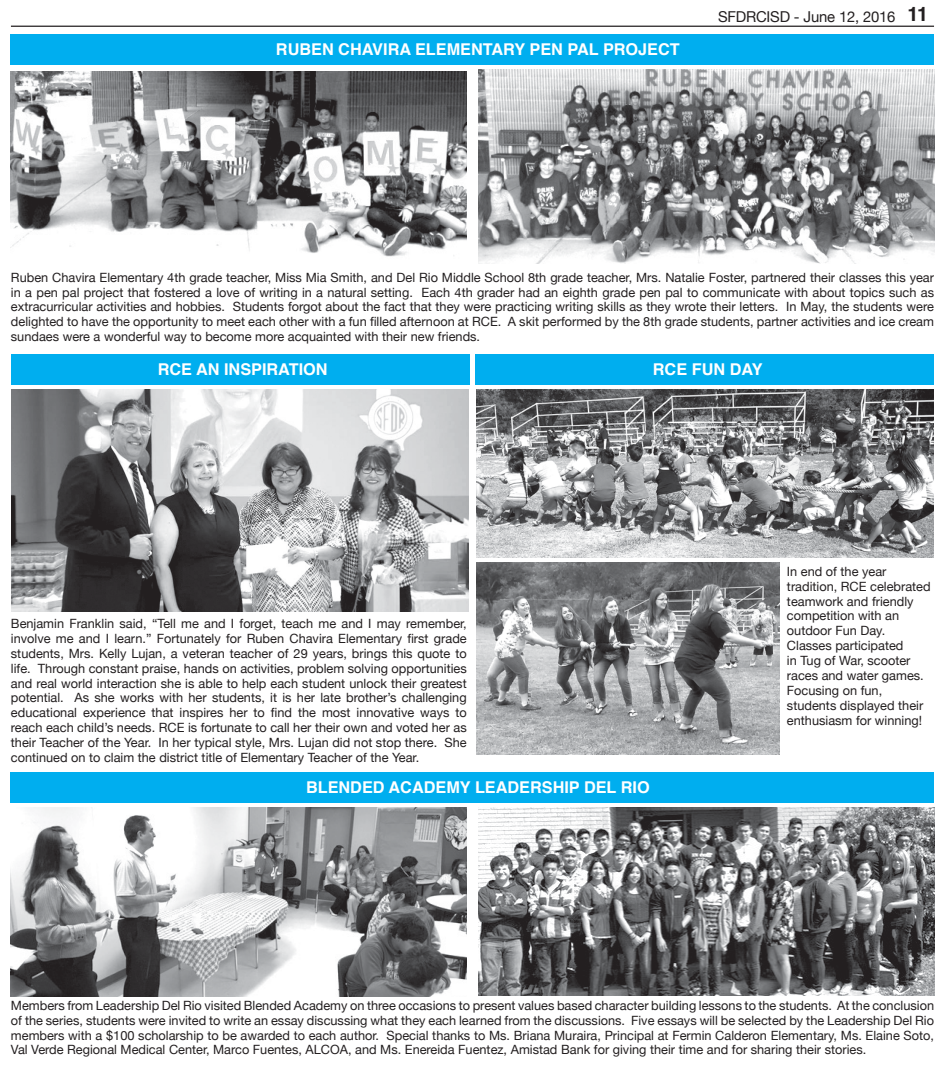
<style>
.page{position:relative;width:938px;height:1066px;background:#fff}
.page>*{position:absolute;margin:0;border:0;box-sizing:border-box;transform-origin:0 0}
.t1{font:700 16.25px "Helvetica";color:#fff}
.t2{font:15px "Helvetica Neue";letter-spacing:-.01em;color:#231f20}
.t3{font:12.75px/14.9px "Helvetica Neue";color:#231f20;text-align:justify}
.s1{font-family:"Helvetica";font-weight:700;font-size:20px}
</style>
<div class="page">
<hr style="left:11px;top:26px;width:922px;height:1px;background:#231f20">
<div style="left:11px;top:34px;width:922px;height:31px;background:#00aeef"></div>
<img style="left:11px;top:71px;width:456px;height:186px">
<img style="left:478px;top:69px;width:455px;height:195px">
<img style="left:12px;top:390px;width:457px;height:222px">
<div style="left:11px;top:354px;width:458px;height:31px;background:#00aeef"></div>
<div style="left:475px;top:354px;width:458px;height:31px;background:#00aeef"></div>
<img style="left:476px;top:390px;width:457px;height:168px">
<img style="left:476px;top:562px;width:303px;height:193px">
<div style="left:11px;top:772px;width:922px;height:31px;background:#00aeef"></div>
<img style="left:11px;top:807px;width:456px;height:189px">
<img style="left:478px;top:807px;width:455px;height:188px">
<p class="t1" style="left:276px;top:38px;width:405px">RUBEN CHAVIRA ELEMENTARY PEN PAL PROJECT</p>
<p class="t2" style="left:718px;top:8px;width:212px">SFDRCISD - June 12, 2016 <span class="s1">11</span></p>
<p class="t3" style="left:11px;top:270px;width:924px">Ruben Chavira Elementary 4th grade teacher, Miss Mia Smith, and Del Rio Middle School 8th grade teacher, Mrs. Natalie Foster, partnered their classes this year in a pen pal project that fostered a love of writing in a natural setting. Each 4th grader had an eighth grade pen pal to communicate with about topics such as extracurricular activities and hobbies. Students forgot about the fact that they were practicing writing skills as they wrote their letters. In May, the students were delighted to have the opportunity to meet each other with a fun filled afternoon at RCE. A skit performed by the 8th grade students, partner activities and ice cream sundaes were a wonderful way to become more acquainted with their new friends.</p>
<p class="t1" style="left:158px;top:358px;width:171px">RCE AN INSPIRATION</p>
<p class="t1" style="left:653px;top:358px;width:111px">RCE FUN DAY</p>
<p class="t3" style="left:11px;top:616px;width:457px">Benjamin Franklin said, “Tell me and I forget, teach me and I may remember, involve me and I learn.” Fortunately for Ruben Chavira Elementary first grade students, Mrs. Kelly Lujan, a veteran teacher of 29 years, brings this quote to life. Through constant praise, hands on activities, problem solving opportunities and real world interaction she is able to help each student unlock their greatest potential. As she works with her students, it is her late brother’s challenging educational experience that inspires her to find the most innovative ways to reach each child’s needs. RCE is fortunate to call her their own and voted her as their Teacher of the Year. In her typical style, Mrs. Lujan did not stop there. She continued on to claim the district title of Elementary Teacher of the Year.</p>
<p class="t1" style="left:306px;top:776px;width:345px">BLENDED ACADEMY LEADERSHIP DEL RIO</p>
<p class="t3" style="left:787px;top:564px;width:145px;text-align:left">In end of the year tradition, RCE celebrated teamwork and friendly competition with an outdoor Fun Day.<br>Classes participated<br>in Tug of War, scooter races and water games.<br>Focusing on fun, students displayed their enthusiasm for winning!</p>
<p class="t3" style="left:11px;top:998px;width:924px">Members from Leadership Del Rio visited Blended Academy on three occasions to present values based character building lessons to the students. At the conclusion of the series, students were invited to write an essay discussing what they each learned from the discussions. Five essays will be selected by the Leadership Del Rio members with a $100 scholarship to be awarded to each author. Special thanks to Ms. Briana Muraira, Principal at Fermin Calderon Elementary, Ms. Elaine Soto, Val Verde Regional Medical Center, Marco Fuentes, ALCOA, and Ms. Enereida Fuentez, Amistad Bank for giving their time and for sharing their stories.</p>
</div>
